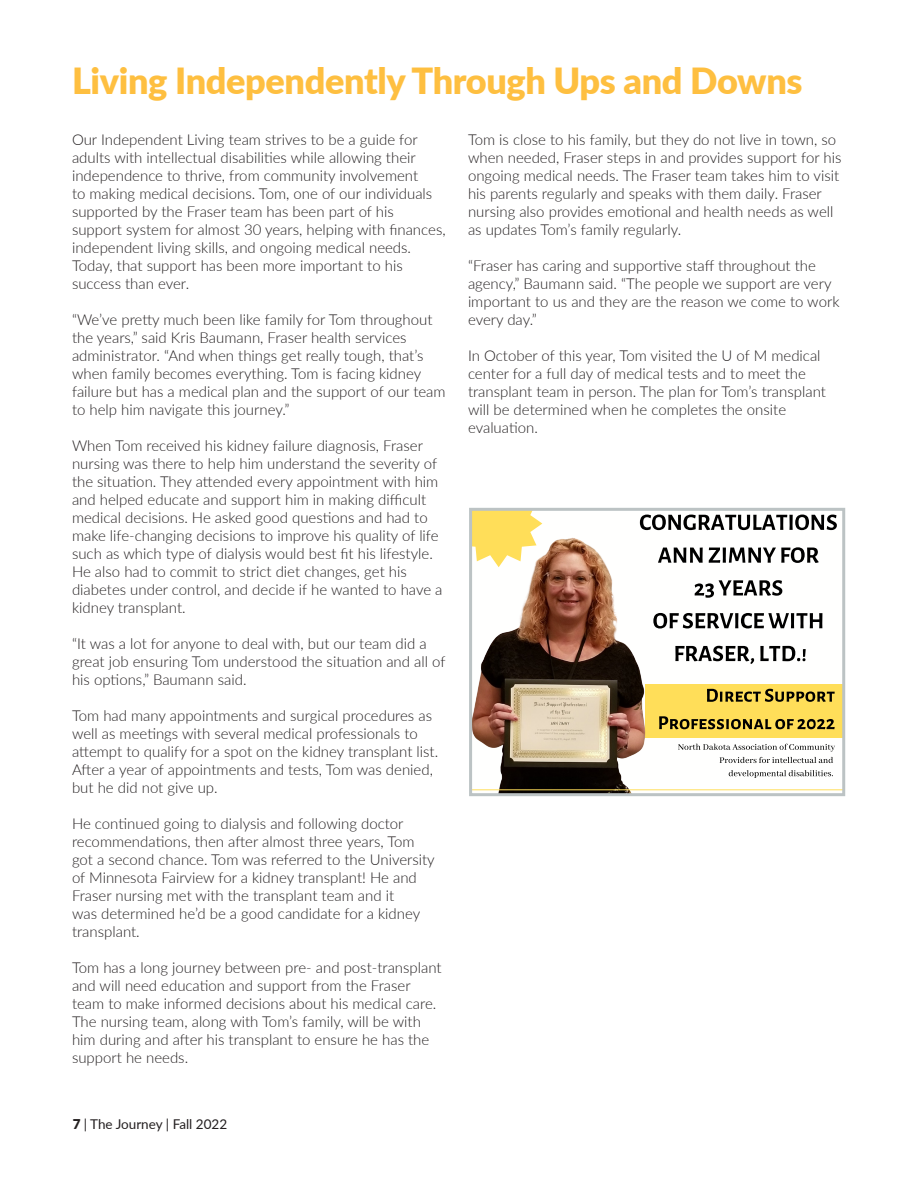
<style>
.page{position:relative;width:918px;height:1188px;background:#fff}
.page>*{position:absolute;margin:0;border:0;box-sizing:border-box;transform-origin:0 0}
.t1{font:900 36px "Lato";letter-spacing:-.01em;color:#febf40}
.Fraser_Body_Copy{font:300 15px/18px "Lato";color:#231f20}
.t2{font:13.5px "Lato";color:#231f20}
.s1{font-weight:900}
</style>
<div class="page">
<div style="left:645px;top:684px;width:199px;height:54px;background:#ffde59"></div>
<img style="left:473px;top:530px;width:204px;height:262px">
<svg style="left:473px;top:512px;width:69px;height:55px"></svg>
<svg style="left:707px;top:689px;width:128px;height:13px"></svg>
<svg style="left:659px;top:716px;width:176px;height:13px"></svg>
<svg style="left:678px;top:744px;width:157px;height:19px"></svg>
<svg style="left:729px;top:770px;width:104px;height:8px"></svg>
<svg style="left:640px;top:515px;width:197px;height:15px"></svg>
<svg style="left:658px;top:548px;width:45px;height:15px"></svg>
<svg style="left:709px;top:547px;width:110px;height:16px"></svg>
<svg style="left:695px;top:580px;width:87px;height:18px"></svg>
<svg style="left:653px;top:613px;width:169px;height:16px"></svg>
<svg style="left:675px;top:646px;width:79px;height:18px"></svg>
<svg style="left:760px;top:646px;width:46px;height:15px"></svg>
<hr style="left:471px;top:790px;width:373px;height:1px;background:#ffde59">
<div style="left:469px;top:508px;width:376px;height:288px;border:3px solid #bcc3c4"></div>
<p class="t1" style="left:72px;top:54px;width:732px">Living Independently Through Ups and Downs</p>
<p class="Fraser_Body_Copy" style="left:468px;top:130px;width:375px">Tom is close to his family, but they do not live in town, so when needed, Fraser steps in and provides support for his ongoing medical needs. The Fraser team takes him to visit his parents regularly and speaks with them daily. Fraser nursing also provides emotional and health needs as well as updates Tom’s family regularly.</p>
<p class="Fraser_Body_Copy" style="left:468px;top:256px;width:373px">“Fraser has caring and supportive staff throughout the agency,” Baumann said. “The people we support are very important to us and they are the reason we come to work every day.”</p>
<p class="Fraser_Body_Copy" style="left:468px;top:346px;width:359px">In October of this year, Tom visited the U of M medical center for a full day of medical tests and to meet the transplant team in person. The plan for Tom’s transplant will be determined when he completes the onsite evaluation.</p>
<p class="Fraser_Body_Copy" style="left:72px;top:130px;width:375px">Our Independent Living team strives to be a guide for adults with intellectual disabilities while allowing their independence to thrive, from community involvement<br>to making medical decisions. Tom, one of our individuals supported by the Fraser team has been part of his support system for almost 30 years, helping with finances, independent living skills, and ongoing medical needs.<br>Today, that support has been more important to his success than ever.</p>
<p class="Fraser_Body_Copy" style="left:72px;top:310px;width:375px">“We’ve pretty much been like family for Tom throughout the years,” said Kris Baumann, Fraser health services administrator. “And when things get really tough, that’s when family becomes everything. Tom is facing kidney failure but has a medical plan and the support of our team to help him navigate this journey.”</p>
<p class="Fraser_Body_Copy" style="left:72px;top:436px;width:372px">When Tom received his kidney failure diagnosis, Fraser nursing was there to help him understand the severity of the situation. They attended every appointment with him and helped educate and support him in making difficult medical decisions. He asked good questions and had to make life-changing decisions to improve his quality of life such as which type of dialysis would best fit his lifestyle.<br>He also had to commit to strict diet changes, get his diabetes under control, and decide if he wanted to have a kidney transplant.</p>
<p class="Fraser_Body_Copy" style="left:72px;top:634px;width:375px">“It was a lot for anyone to deal with, but our team did a great job ensuring Tom understood the situation and all of his options,” Baumann said.</p>
<p class="Fraser_Body_Copy" style="left:72px;top:706px;width:368px">Tom had many appointments and surgical procedures as well as meetings with several medical professionals to attempt to qualify for a spot on the kidney transplant list.<br>After a year of appointments and tests, Tom was denied, but he did not give up.</p>
<p class="Fraser_Body_Copy" style="left:72px;top:814px;width:364px">He continued going to dialysis and following doctor recommendations, then after almost three years, Tom got a second chance. Tom was referred to the University of Minnesota Fairview for a kidney transplant! He and Fraser nursing met with the transplant team and it<br>was determined he’d be a good candidate for a kidney transplant.</p>
<p class="Fraser_Body_Copy" style="left:72px;top:958px;width:371px">Tom has a long journey between pre- and post-transplant and will need education and support from the Fraser team to make informed decisions about his medical care.<br>The nursing team, along with Tom’s family, will be with him during and after his transplant to ensure he has the support he needs.</p>
<p class="t2" style="left:73px;top:1114px;width:156px"><span class="s1">7</span> | The Journey | Fall 2022</p>
</div>
